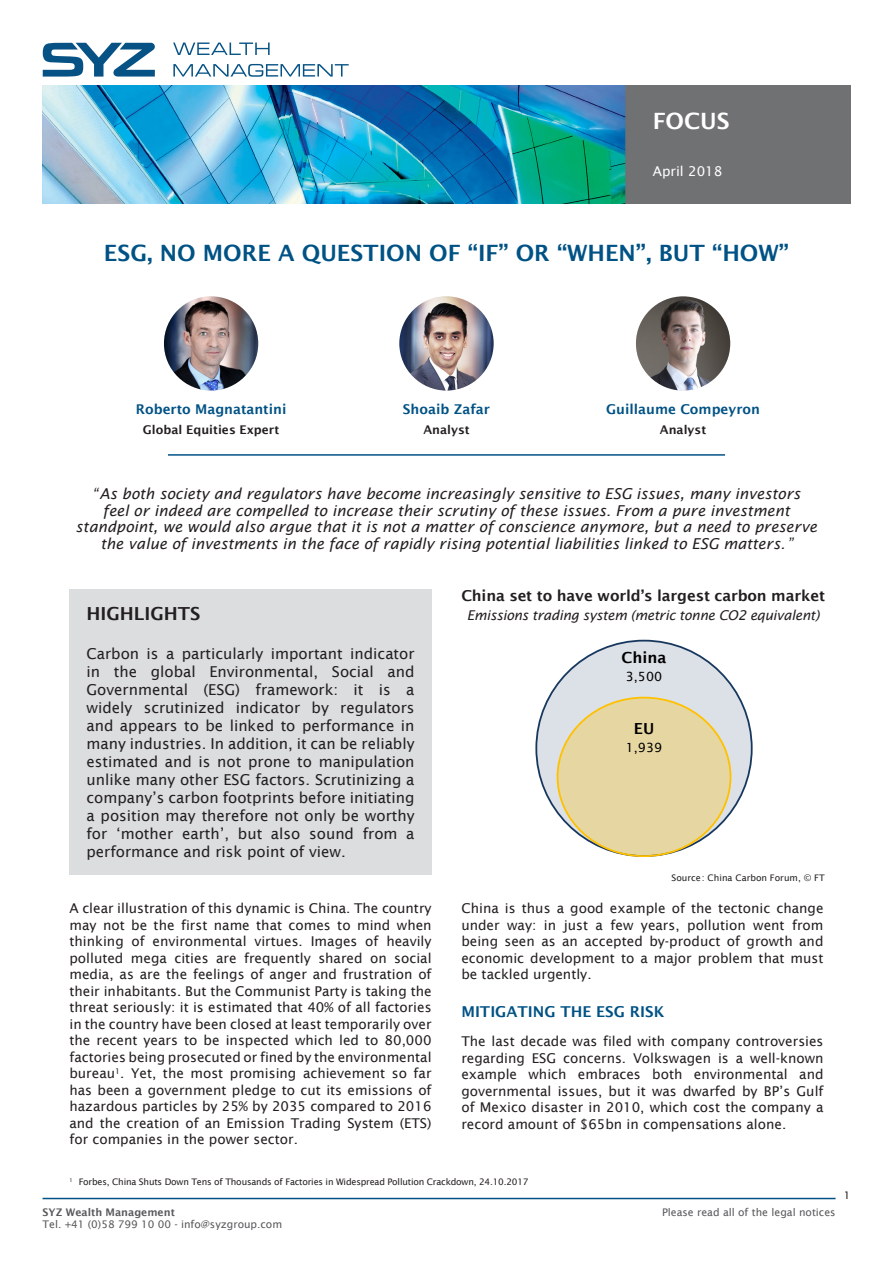
<style>
.page{position:relative;width:893px;height:1263px;background:#fff}
.page>*{position:absolute;margin:0;border:0;box-sizing:border-box;transform-origin:0 0}
.TItre_PRINCIPAL{font:600 22.5px "Lucida Sans";color:#005285}
.t1{font:600 22.5px "Lucida Sans";color:#fff}
.Texte_courant{font:600 18px "Lucida Sans";color:#231f20}
.t2{font:600 15.3px "Lucida Sans";color:#000}
.Texte_courant_-_list{font:15px/18px "Lucida Sans";color:#231f20;text-align:justify}
.Texte_courant-2{font:italic 15px/16.5px "Lucida Sans";color:#231f20;text-align:center}
.Texte_courant-3{font:600 15px "Lucida Sans";letter-spacing:-.01em;color:#231f20}
.Texte_courant-4{font:600 15px "Lucida Sans";color:#005285}
.Texte_courant-5{font:13.5px/16.5px "Lucida Sans";color:#231f20;text-align:justify}
.Texte_courant_-_list-2{font:600 13.5px "Lucida Sans";color:#005285}
.Texte_courant-6{font:italic 13.5px "Lucida Sans";letter-spacing:-.02em;color:#231f20}
.t3{font:13.5px "Lucida Sans";color:#fff}
.t4{font:12.75px "Lucida Sans";color:#000}
.Texte_courant_-_list-3{font:600 12px "Lucida Sans";color:#231f20}
.t5{font:10.5px "Lucida Sans";color:#57585a}
.t6{font:600 10.5px "Lucida Sans";color:#57585a}
.Numèro_de_page{font:10.5px "Lucida Sans";color:#231f20}
.Highlights{font:9px "Lucida Sans";letter-spacing:-.02em;color:#231f20}
.Source_data{font:9px "Lucida Sans";color:#231f20}
</style>
<div class="page">
<img style="left:43px;top:86px;width:807px;height:117px">
<svg style="left:43px;top:43px;width:112px;height:34px"></svg>
<svg style="left:173px;top:43px;width:97px;height:12px"></svg>
<svg style="left:173px;top:64px;width:176px;height:13px"></svg>
<hr style="left:43px;top:1198px;width:793px;height:1px;background:#005285">
<hr style="left:168px;top:454px;width:557px;height:2px;background:#005285">
<img style="left:164px;top:296px;width:94px;height:94px;border-radius:47px">
<img style="left:636px;top:296px;width:94px;height:94px;border-radius:47px">
<div style="left:69px;top:589px;width:363px;height:285px;background:#dcdddf"></div>
<img style="left:399px;top:296px;width:95px;height:94px;border-radius:47px">
<svg style="left:536px;top:641px;width:216px;height:215px;fill:#dce1e7"></svg>
<div style="left:557px;top:698px;width:173px;height:158px;background:#e6d7a2;border-radius:50%"></div>
<h1 class="t1" style="left:653px;top:108px;width:78px">FOCUS</h1>
<p class="t3" style="left:653px;top:163px;width:71px">April 2018</p>
<p class="TItre_PRINCIPAL" style="left:104px;top:240px;width:686px">ESG, NO MORE A QUESTION OF “IF” OR “WHEN”, BUT “HOW”</p>
<p class="Texte_courant_-_list-2" style="left:136px;top:402px;width:152px">Roberto Magnatantini</p>
<p class="Texte_courant_-_list-3" style="left:143px;top:422px;width:138px">Global Equities Expert</p>
<p class="Texte_courant_-_list-2" style="left:403px;top:402px;width:89px">Shoaib Zafar</p>
<p class="Texte_courant_-_list-3" style="left:423px;top:422px;width:48px">Analyst</p>
<p class="Texte_courant_-_list-2" style="left:606px;top:402px;width:155px">Guillaume Compeyron</p>
<p class="Texte_courant_-_list-3" style="left:660px;top:422px;width:48px">Analyst</p>
<p class="Texte_courant-2" style="left:76px;top:486px;width:743px">“As both society and regulators have become increasingly sensitive to ESG issues, many investors<br>feel or indeed are compelled to increase their scrutiny of these issues. From a pure investment standpoint, we would also argue that it is not a matter of conscience anymore, but a need to preserve the value of investments in the face of rapidly rising potential liabilities linked to ESG matters.”</p>
<p class="Texte_courant" style="left:86px;top:603px;width:116px">HIGHLIGHTS</p>
<p class="Texte_courant_-_list" style="left:86px;top:645px;width:330px">Carbon is a particularly important indicator in the global Environmental, Social and Governmental (ESG) framework: it is a widely scrutinized indicator by regulators and appears to be linked to performance in many industries. In addition, it can be reliably estimated and is not prone to manipulation unlike many other ESG factors. Scrutinizing a company’s carbon footprints before initiating a position may therefore not only be worthy for ‘mother earth’, but also sound from a performance and risk point of view.</p>
<p class="Texte_courant-3" style="left:461px;top:587px;width:365px">China set to have world’s largest carbon market</p>
<p class="Texte_courant-6" style="left:467px;top:607px;width:354px">Emissions trading system (metric tonne CO2 equivalent)</p>
<p class="t2" style="left:622px;top:649px;width:46px">China</p>
<p class="t4" style="left:626px;top:669px;width:38px">3,500</p>
<p class="t2" style="left:634px;top:720px;width:22px">EU</p>
<p class="t4" style="left:626px;top:740px;width:38px">1,939</p>
<p class="Source_data" style="left:672px;top:872px;width:155px">Source: China Carbon Forum, © FT</p>
<p class="Texte_courant-5" style="left:69px;top:900px;width:364px">A clear illustration of this dynamic is China. The country may not be the first name that comes to mind when thinking of environmental virtues. Images of heavily polluted mega cities are frequently shared on social media, as are the feelings of anger and frustration of their inhabitants. But the Communist Party is taking the threat seriously: it is estimated that 40% of all factories in the country have been closed at least temporarily over the recent years to be inspected which led to 80,000 factories being prosecuted or fined by the environmental bureau<sup>1</sup>. Yet, the most promising achievement so far has been a government pledge to cut its emissions of hazardous particles by 25% by 2035 compared to 2016 and the creation of an Emission Trading System (ETS) for companies in the power sector.</p>
<p class="Texte_courant-5" style="left:461px;top:900px;width:364px">China is thus a good example of the tectonic change under way: in just a few years, pollution went from being seen as an accepted by-product of growth and economic development to a major problem that must be tackled urgently.</p>
<p class="Texte_courant-4" style="left:461px;top:1003px;width:204px">MITIGATING THE ESG RISK</p>
<p class="Texte_courant-5" style="left:461px;top:1033px;width:364px">The last decade was filed with company controversies regarding ESG concerns. Volkswagen is a well-known example which embraces both environmental and governmental issues, but it was dwarfed by BP’s Gulf of Mexico disaster in 2010, which cost the company a record amount of $65bn in compensations alone.</p>
<p class="Highlights" style="left:69px;top:1177px;width:461px"><sup>1</sup> Forbes, China Shuts Down Tens of Thousands of Factories in Widespread Pollution Crackdown, 24.10.2017</p>
<p class="t6" style="left:43px;top:1207px;width:134px">SYZ Wealth Management</p>
<p class="t5" style="left:662px;top:1206px;width:175px">Please read all of the legal notices</p>
<p class="t5" style="left:43px;top:1219px;width:241px">Tel. +41 (0)58 799 10 00 - info@syzgroup.com</p>
<p class="Numèro_de_page" style="left:844px;top:1189px;width:8px">1</p>
</div>
